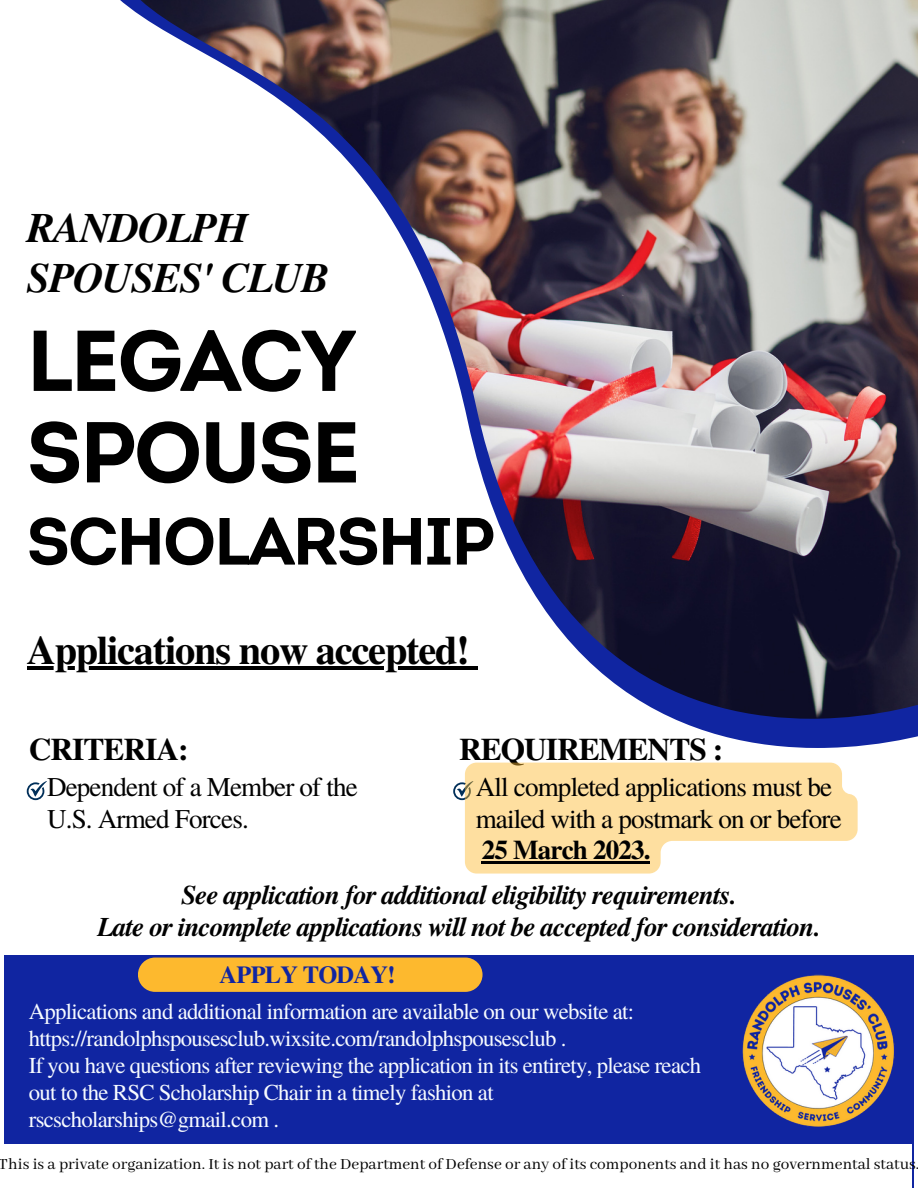
<style>
.page{position:relative;width:918px;height:1188px;background:#fff}
.page>*{position:absolute;margin:0;border:0;box-sizing:border-box;transform-origin:0 0}
.t1{font:700 86.1px/91.5px "Intro";letter-spacing:-.03em;color:#000}
.t2{font:700 66.6px "Intro";letter-spacing:-.03em;color:#000}
.t3{font:italic 700 41.85px/49.5px "Te X Gyre Termes";letter-spacing:-.03em;color:#000}
.t4{font:700 40.35px "Te X Gyre Termes";letter-spacing:-.03em;color:#000}
.t5{font:700 31.35px "Te X Gyre Termes";letter-spacing:-.03em;color:#000}
.t6{font:italic 700 27px/31.5px "Te X Gyre Termes";letter-spacing:-.03em;color:#000;text-align:center}
.t7{font:27px/31.5px "Te X Gyre Termes";letter-spacing:-.03em;color:#000}
.t8{font:700 27px "Te X Gyre Termes";letter-spacing:-.03em;color:#000}
.t9{font:700 24.45px "Te X Gyre Termes";letter-spacing:-.03em;color:#1025a1}
.t10{font:22.8px/27px "Te X Gyre Termes";letter-spacing:-.03em;color:#f7fbff}
.t11{font:17.25px "Abhaya Libre";color:#000}
</style>
<div class="page">
<svg style="left:67px;top:669px;width:851px;height:79px"></svg>
<img style="left:92px;top:0;width:826px;height:719px">
<svg style="left:27px;top:781px;width:20px;height:19px"></svg>
<div style="left:4px;top:955px;width:910px;height:233px;background:#1025a1"></div>
<div style="left:138px;top:958px;width:344px;height:34px;background:#fdb92e;border-radius:17px"></div>
<img style="left:742px;top:974px;width:153px;height:153px">
<div style="left:4px;top:1144px;width:908px;height:43px;background:#fff"></div>
<svg style="left:453px;top:763px;width:405px;height:111px"></svg>
<hr style="left:482px;top:861px;width:168px;height:3px;background:#000">
<hr style="left:27px;top:666px;width:442px;height:3px;background:#000">
<svg style="left:469px;top:666px;width:9px;height:3px"></svg>
<h3 class="t3" style="left:27px;top:202px;width:304px">RANDOLPH<br>SPOUSES' CLUB</h3>
<h1 class="t1" style="left:27px;top:324px;width:335px">LEGACY<br>SPOUSE</h1>
<h2 class="t2" style="left:27px;top:515px;width:470px">SCHOLARSHIP</h2>
<h3 class="t4" style="left:27px;top:618px;width:445px">Applications now accepted!</h3>
<h3 class="t5" style="left:29px;top:725px;width:161px">CRITERIA:</h3>
<h3 class="t5" style="left:459px;top:725px;width:266px">REQUIREMENTS :</h3>
<p class="t7" style="left:476px;top:770px;width:368px">All completed applications must be mailed with a postmark on or before</p>
<p class="t8" style="left:482px;top:829px;width:171px">25 March 2023.</p>
<p class="t7" style="left:47px;top:770px;width:312px">Dependent of a Member of the<br>U.S. Armed Forces.</p>
<p class="t6" style="left:98px;top:878px;width:724px">See application for additional eligibility requirements.<br>Late or incomplete applications will not be accepted for consideration.</p>
<p class="t9" style="left:220px;top:955px;width:177px">APPLY TODAY!</p>
<p class="t10" style="left:29px;top:997px;width:674px">Applications and additional information are available on our website at: https://randolphspousesclub.wixsite.com/randolphspousesclub .<br>If you have questions after reviewing the application in its entirety, please reach out to the RSC Scholarship Chair in a timely fashion at rscscholarships@gmail.com .</p>
<p class="t11" style="left:-1px;top:1154px;width:922px">This is a private organization. It is not part of the Department of Defense or any of its components and it has no governmental status.</p>
</div>
